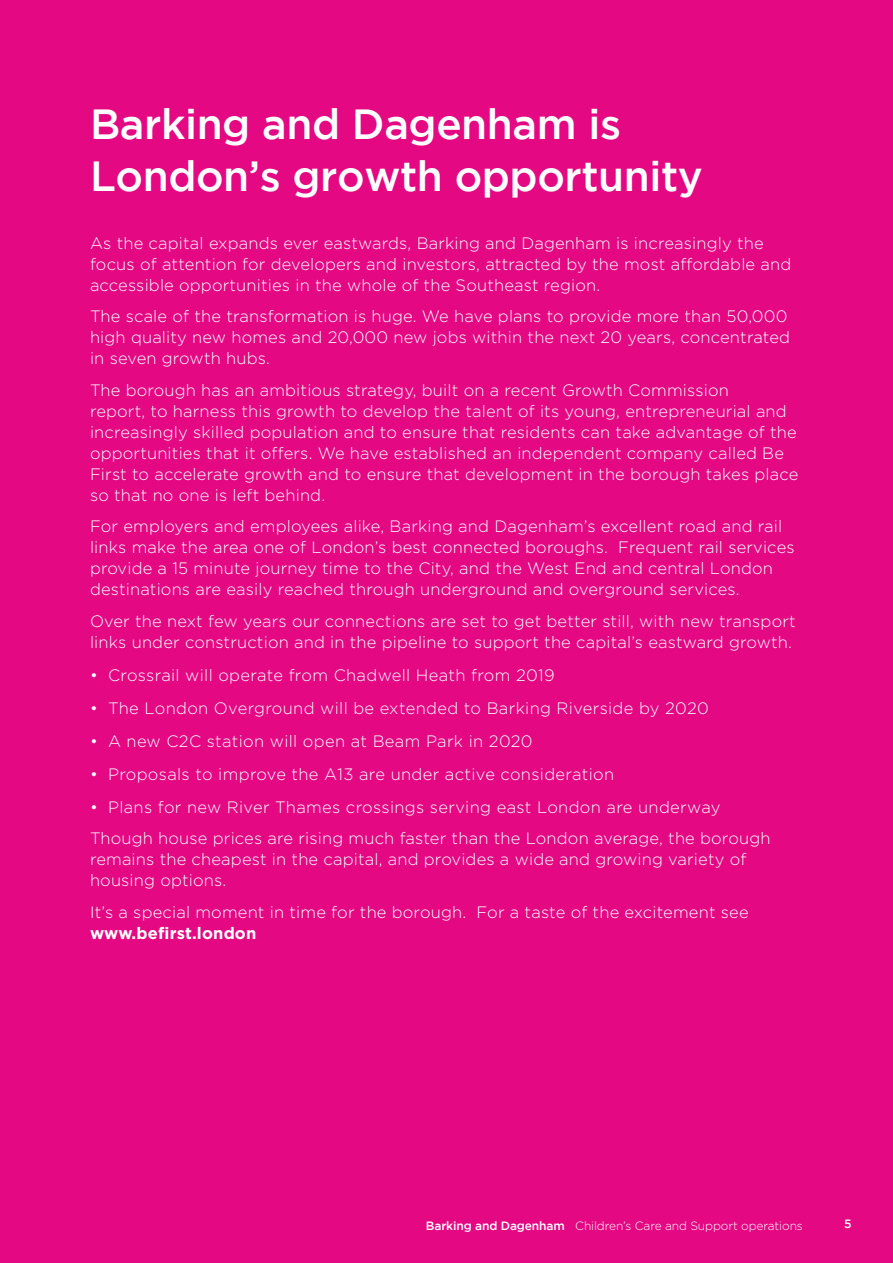
<style>
.page{position:relative;width:893px;height:1263px;background:#e40883}
.page>*{position:absolute;margin:0;border:0;box-sizing:border-box;transform-origin:0 0}
.t1{font:500 42px/52.5px "Gotham";letter-spacing:-.01em;color:#fff}
.t2{font:300 16.5px/21px "Gotham";letter-spacing:.01em;color:#fff}
.t3{font:700 16.5px "Gotham";letter-spacing:.01em;color:#fff}
.t4{font:300 12px "Gotham";letter-spacing:-.01em;color:#fff}
.t5{font:500 12px "Gotham";color:#fff}
.s1{font-weight:500}
</style>
<div class="page">
<h1 class="t1" style="left:90px;top:97px;width:614px">Barking and Dagenham is<br>London’s growth opportunity</h1>
<p class="t2" style="left:90px;top:232px;width:703px">As the capital expands ever eastwards, Barking and Dagenham is increasingly the focus of attention for developers and investors, attracted by the most affordable and accessible opportunities in the whole of the Southeast region.</p>
<p class="t2" style="left:90px;top:306px;width:702px">The scale of the transformation is huge. We have plans to provide more than 50,000 high quality new homes and 20,000 new jobs within the next 20 years, concentrated in seven growth hubs.</p>
<p class="t2" style="left:90px;top:379px;width:710px">The borough has an ambitious strategy, built on a recent Growth Commission<br>report, to harness this growth to develop the talent of its young, entrepreneurial and increasingly skilled population and to ensure that residents can take advantage of the opportunities that it offers. We have established an independent company called Be First to accelerate growth and to ensure that development in the borough takes place so that no one is left behind.</p>
<p class="t2" style="left:90px;top:516px;width:706px">For employers and employees alike, Barking and Dagenham’s excellent road and rail links make the area one of London’s best connected boroughs. Frequent rail services provide a 15 minute journey time to the City, and the West End and central London destinations are easily reached through underground and overground services.</p>
<p class="t2" style="left:90px;top:610px;width:707px">Over the next few years our connections are set to get better still, with new transport links under construction and in the pipeline to support the capital’s eastward growth.</p>
<p class="t2" style="left:90px;top:664px;width:466px">• Crossrail will operate from Chadwell Heath from 2019</p>
<p class="t2" style="left:90px;top:697px;width:620px">• The London Overground will be extended to Barking Riverside by 2020</p>
<p class="t2" style="left:90px;top:730px;width:444px">• A new C2C station will open at Beam Park in 2020</p>
<p class="t2" style="left:90px;top:763px;width:526px">• Proposals to improve the A13 are under active consideration</p>
<p class="t2" style="left:90px;top:791px;width:682px;line-height:31.5px">• Plans for new River Thames crossings serving east London are underway<br>Though house prices are rising much faster than the London average, the borough</p>
<p class="t2" style="left:90px;top:849px;width:658px">remains the cheapest in the capital, and provides a wide and growing variety of housing options.</p>
<p class="t2" style="left:90px;top:901px;width:660px">It’s a special moment in time for the borough. For a taste of the excitement see</p>
<p class="t3" style="left:90px;top:924px;width:168px">www.befirst.london</p>
<p class="t4" style="left:426px;top:1219px;width:378px"><span class="s1">Barking and Dagenham</span> Children’s Care and Support operations</p>
<p class="t5" style="left:844px;top:1216px;width:9px">5</p>
</div>
